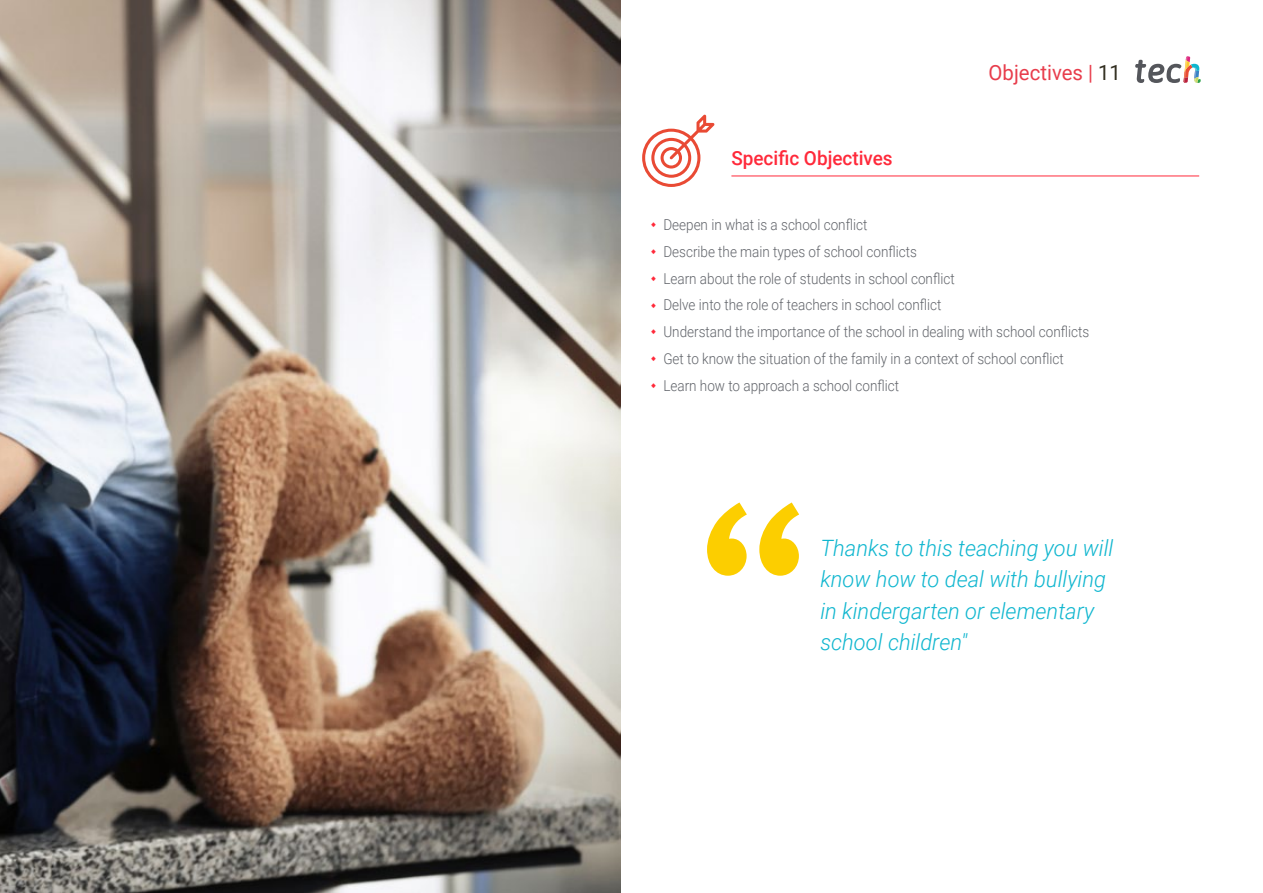
<style>
.page{position:relative;width:1263px;height:893px;background:#fff}
.page>*{position:absolute;margin:0;border:0;box-sizing:border-box;transform-origin:0 0}
.t1{font:italic 300 22.5px/31.5px "Roboto";color:#0fb6cf}
.t2{font:21px "Roboto";color:#e83d4c}
.t3{font:500 19.5px "Roboto";color:#ff293a}
.t4{font:300 15px/26.7px "Roboto";color:#61646a;scale:.9 1}
.s1{color:#312e20}
</style>
<div class="page">
<svg style="left:707px;top:502px;width:92px;height:74px"></svg>
<hr style="left:731px;top:176px;width:468px;height:1px;background:#ff293a">
<svg style="left:642px;top:115px;width:72px;height:72px"></svg>
<img style="left:0;top:0;width:621px;height:893px">
<svg style="left:1135px;top:56px;width:66px;height:27px"></svg>
<h3 class="t3" style="left:731px;top:145px;width:163px">Specific Objectives</h3>
<h2 class="t2" style="left:989px;top:58px;width:134px">Objectives | <span class="s1">11</span></h2>
<p class="t4" style="left:663px;top:211px;width:475px">Deepen in what is a school conflict<br>Describe the main types of school conflicts<br>Learn about the role of students in school conflict<br>Delve into the role of teachers in school conflict<br>Understand the importance of the school in dealing with school conflicts Get to know the situation of the family in a context of school conflict Learn how to approach a school conflict</p>
<h1 class="t1" style="left:820px;top:531px;width:295px">Thanks to this teaching you will know how to deal with bullying in kindergarten or elementary school children"</h1>
</div>
